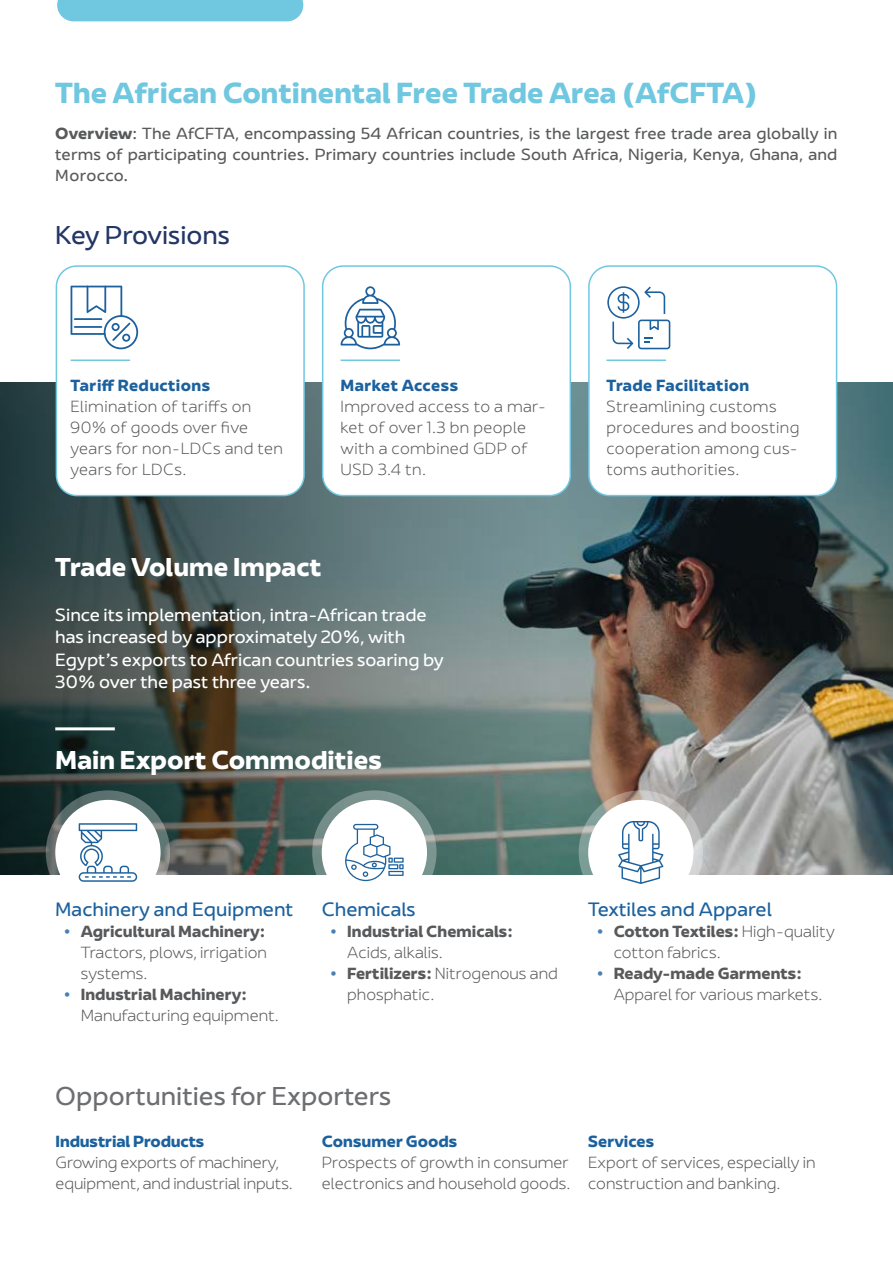
<style>
.page{position:relative;width:893px;height:1263px;background:#fff}
.page>*{position:absolute;margin:0;border:0;box-sizing:border-box;transform-origin:0 0}
.t1{font:700 27px "AD Ports Group";color:#70c7e0}
.t2{font:700 24px "AD Ports Group";color:#fff}
.t3{font:24px "AD Ports Group";color:#6d6e71}
.t4{font:24px "AD Ports Group";color:#243666}
.t5{font:18px "AD Ports Group";color:#1c619e}
.t6{font:16.5px/22.5px "AD Ports Group";color:#fff}
.t7{font:300 15px/21px "AD Ports Group";color:#58595b}
.t8{font:300 15px/21px "AD Ports Group";letter-spacing:.025em;color:#58595b}
.t9{font:15px/21px "AD Ports Group";letter-spacing:.01em;color:#58595b;text-align:justify}
.t10{font:700 15px "AD Ports Group";color:#58595b}
.t11{font:700 15px "AD Ports Group";letter-spacing:.025em;color:#1c619e}
.t12{font:700 15px "AD Ports Group";color:#1c619e}
.s1{font-weight:700}
</style>
<div class="page">
<img style="left:588px;top:382px;width:305px;height:492px">
<svg style="left:0;top:382px;width:588px;height:492px;background:#516361"></svg>
<svg style="left:46px;top:790px;width:124px;height:125px"></svg>
<div style="left:56px;top:266px;width:248px;height:230px;background:#fff;border-radius:21px"></div>
<div style="left:56px;top:265px;width:249px;height:231px;border:2px solid #70c7e0;border-radius:21px"></div>
<div style="left:323px;top:266px;width:247px;height:230px;background:#fff;border-radius:21px"></div>
<div style="left:322px;top:265px;width:249px;height:231px;border:2px solid #70c7e0;border-radius:21px"></div>
<div style="left:589px;top:266px;width:248px;height:230px;background:#fff;border-radius:21px"></div>
<div style="left:588px;top:265px;width:249px;height:231px;border:2px solid #70c7e0;border-radius:21px"></div>
<hr style="left:71px;top:359px;width:59px;height:2px;background:#70c7e0">
<hr style="left:55px;top:727px;width:60px;height:3px;background:#fff">
<hr style="left:341px;top:359px;width:59px;height:2px;background:#70c7e0">
<hr style="left:606px;top:359px;width:60px;height:2px;background:#70c7e0">
<svg style="left:57px;top:0;width:247px;height:22px;background:#77c9e1"></svg>
<div style="left:55px;top:800px;width:106px;height:105px;background:#fff;border-radius:50%"></div>
<svg style="left:312px;top:790px;width:124px;height:125px"></svg>
<svg style="left:579px;top:790px;width:124px;height:125px"></svg>
<div style="left:322px;top:800px;width:105px;height:105px;background:#fff;border-radius:50%"></div>
<div style="left:588px;top:800px;width:105px;height:105px;background:#fff;border-radius:50%"></div>
<svg style="left:341px;top:286px;width:59px;height:63px"></svg>
<svg style="left:79px;top:823px;width:58px;height:59px"></svg>
<svg style="left:71px;top:286px;width:67px;height:63px"></svg>
<svg style="left:345px;top:824px;width:59px;height:57px"></svg>
<svg style="left:607px;top:286px;width:63px;height:63px"></svg>
<svg style="left:618px;top:821px;width:45px;height:63px"></svg>
<h1 class="t1" style="left:55px;top:71px;width:703px">The African Continental Free Trade Area (AfCFTA(</h1>
<p class="t9" style="left:55px;top:123px;width:784px"><span class="s1">Overview</span>: The AfCFTA, encompassing 54 African countries is, the largest free trade area globally in terms of participating countries. Primary countries include South Africa, Nigeria, Kenya, Ghana, and Morocco.</p>
<h2 class="t4" style="left:55px;top:216px;width:176px">Key Provisions</h2>
<p class="t11" style="left:71px;top:373px;width:141px">Tariff Reductions</p>
<p class="t8" style="left:71px;top:396px;width:214px">Elimination of tariffs on<br>90% of goods over five years for non-LDCs and ten years for LDCs.</p>
<p class="t11" style="left:341px;top:373px;width:119px">Market Access</p>
<p class="t8" style="left:341px;top:417px;width:187px">ket of over 1.3 bn people</p>
<p class="t8" style="left:341px;top:396px;width:207px">Improved access to a mar-</p>
<p class="t8" style="left:341px;top:438px;width:188px">with a combined GDP of<br>USD 3.4 tn.</p>
<h2 class="t2" style="left:55px;top:547px;width:268px">Trade Volume Impact</h2>
<p class="t6" style="left:55px;top:603px;width:390px">Since its implementation, intra-African trade has increased by approximately 20%, with Egypt s’ exports to African countries soaring by 30% over the past three years.</p>
<h2 class="t2" style="left:55px;top:740px;width:328px">Main Export Commodities</h2>
<p class="t11" style="left:606px;top:373px;width:144px">Trade Facilitation</p>
<p class="t8" style="left:606px;top:396px;width:195px">Streamlining customs procedures and boosting</p>
<p class="t8" style="left:606px;top:459px;width:135px">toms authorities.</p>
<p class="t8" style="left:606px;top:438px;width:193px">cooperation among cus-</p>
<p class="t5" style="left:55px;top:895px;width:240px">Machinery and Equipment</p>
<p class="t10" style="left:81px;top:919px;width:186px">Agricultural Machinery:</p>
<p class="t7" style="left:81px;top:942px;width:188px">Tractors, plows, irrigation systems.</p>
<p class="t10" style="left:81px;top:982px;width:168px">Industrial Machinery:</p>
<p class="t7" style="left:81px;top:1005px;width:200px">Manufacturing equipment.</p>
<p class="t5" style="left:322px;top:895px;width:95px">Chemicals</p>
<p class="t10" style="left:347px;top:919px;width:167px">Industrial Chemicals:</p>
<p class="t7" style="left:347px;top:942px;width:212px">Acids, alkalis.<br><span class="s1">Fertilizers:</span> Nitrogenous and phosphatic.</p>
<p class="t5" style="left:588px;top:895px;width:185px">Textiles and Apparel</p>
<p class="t7" style="left:614px;top:921px;width:223px"><span class="s1">Cotton Textiles:</span> High-quality cotton fabrics.</p>
<p class="t10" style="left:614px;top:961px;width:190px">Ready-made Garments:</p>
<p class="t7" style="left:614px;top:984px;width:210px">Apparel for various markets.</p>
<h2 class="t3" style="left:55px;top:1077px;width:337px">Opportunities for Exporters</h2>
<p class="t12" style="left:56px;top:1129px;width:150px">Industrial Products</p>
<p class="t7" style="left:56px;top:1152px;width:239px">Growing exports of machinery, equipment, and industrial inputs.</p>
<p class="t12" style="left:322px;top:1129px;width:137px">Consumer Goods</p>
<p class="t7" style="left:322px;top:1152px;width:250px">Prospects of growth in consumer electronics and household goods.</p>
<p class="t12" style="left:588px;top:1129px;width:68px">Services</p>
<p class="t7" style="left:588px;top:1152px;width:229px">Export of services, especially in construction and banking.</p>
</div>
